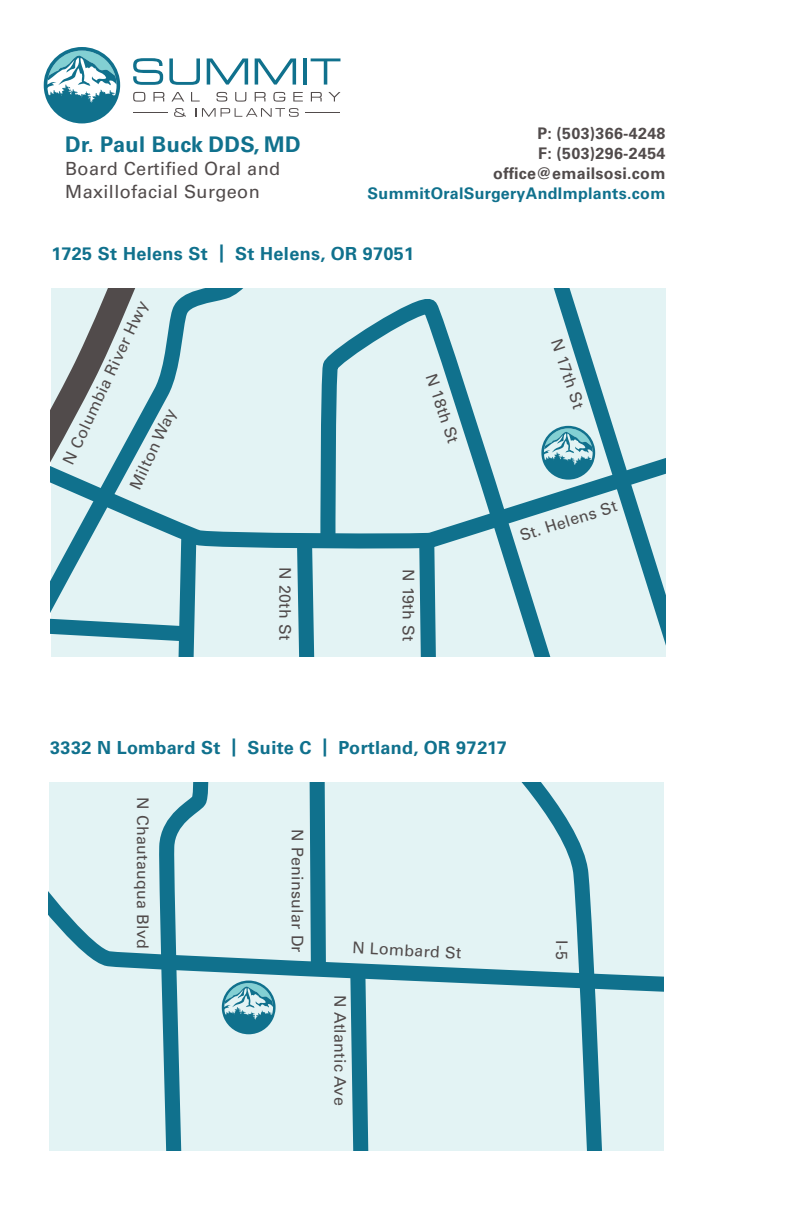
<style>
.page{position:relative;width:791px;height:1226px;background:#fff}
.page>*{position:absolute;margin:0;border:0;box-sizing:border-box;transform-origin:0 0}
.t1{font:700 21.6px "Univers LT Std";letter-spacing:.02em;color:#10718d}
.t2{font:18.2px/22.8px "Univers LT Std";letter-spacing:.02em;color:#514b4b}
.t3{font:700 18px "Univers LT Std";letter-spacing:.02em;color:#10718d}
.t4{font:16px "Univers LT Std";letter-spacing:.02em;color:#514b4b}
.t5{font:700 16px/20px "Univers LT Std";letter-spacing:.02em;color:#514b4b;text-align:right}
.t6{font:700 16px "Univers LT Std";letter-spacing:.02em;color:#10718d}
</style>
<div class="page">
<div style="left:49px;top:782px;width:614px;height:368px;background:#e3f3f4"></div>
<svg style="left:49px;top:892px;width:614px;height:100px"></svg>
<svg style="left:150px;top:782px;width:65px;height:368px"></svg>
<svg style="left:302px;top:782px;width:31px;height:203px"></svg>
<svg style="left:342px;top:955px;width:35px;height:195px"></svg>
<svg style="left:468px;top:782px;width:144px;height:368px"></svg>
<svg style="left:204px;top:288px;width:461px;height:368px;background:#c6e1e5"></svg>
<svg style="left:289px;top:525px;width:34px;height:131px;background:#7cb3c2"></svg>
<svg style="left:411px;top:525px;width:33px;height:131px;background:#7ab2c1"></svg>
<svg style="left:579px;top:640px;width:86px;height:16px"></svg>
<svg style="left:51px;top:288px;width:164px;height:367px;background:#b1ced4"></svg>
<svg style="left:44px;top:47px;width:76px;height:76px"></svg>
<svg style="left:133px;top:58px;width:30px;height:27px"></svg>
<svg style="left:169px;top:58px;width:31px;height:27px"></svg>
<svg style="left:207px;top:58px;width:41px;height:27px"></svg>
<svg style="left:255px;top:58px;width:41px;height:27px"></svg>
<hr style="left:303px;top:58px;width:3px;height:27px;background:#10718d">
<svg style="left:311px;top:58px;width:29px;height:27px"></svg>
<svg style="left:133px;top:92px;width:12px;height:10px"></svg>
<svg style="left:153px;top:92px;width:11px;height:9px"></svg>
<svg style="left:171px;top:92px;width:13px;height:9px"></svg>
<svg style="left:191px;top:92px;width:9px;height:9px"></svg>
<svg style="left:216px;top:92px;width:11px;height:10px"></svg>
<svg style="left:235px;top:92px;width:11px;height:10px"></svg>
<svg style="left:255px;top:92px;width:11px;height:9px"></svg>
<svg style="left:273px;top:92px;width:12px;height:10px"></svg>
<svg style="left:293px;top:92px;width:10px;height:9px"></svg>
<svg style="left:311px;top:92px;width:11px;height:9px"></svg>
<svg style="left:328px;top:92px;width:12px;height:9px"></svg>
<hr style="left:133px;top:112px;width:34px;height:1px;background:#514b4b">
<hr style="left:305px;top:112px;width:35px;height:1px;background:#514b4b">
<svg style="left:174px;top:108px;width:12px;height:9px"></svg>
<svg style="left:196px;top:108px;width:103px;height:9px"></svg>
<svg style="left:541px;top:426px;width:54px;height:53px;background:#77b2c0"></svg>
<svg style="left:222px;top:980px;width:53px;height:54px"></svg>
<h1 class="t1" style="left:65px;top:132px;width:237px">Dr. Paul Buck DDS, MD</h1>
<p class="t2" style="left:65px;top:157px;width:216px">Board Certified Oral and<br>Maxillofacial Surgeon</p>
<p class="t5" style="left:493px;top:124px;width:174px">P: (503)366-4248<br>F: (503)296-2454 office@emailsosi.com</p>
<p class="t6" style="left:367px;top:184px;width:299px">SummitOralSurgeryAndImplants.com</p>
<p class="t3" style="left:52px;top:243px;width:364px">1725 St Helens St | St Helens, OR 97051</p>
<p class="t4" style="left:59px;top:459px;width:179px;rotate:-65deg">N Columbia River Hwy</p>
<p class="t4" style="left:126px;top:484px;width:89px;rotate:-65deg">Milton Way</p>
<p class="t4" style="left:439px;top:371px;width:74px;rotate:71deg">N 18th St</p>
<p class="t4" style="left:295px;top:567px;width:74px;rotate:90deg">N 20th St</p>
<p class="t4" style="left:418px;top:569px;width:73px;rotate:90deg">N 19th St</p>
<p class="t4" style="left:565px;top:336px;width:74px;rotate:71deg">N 17th St</p>
<p class="t4" style="left:517px;top:527px;width:102px;rotate:-18deg">St. Helens St</p>
<p class="t3" style="left:50px;top:737px;width:458px">3332 N Lombard St | Suite C | Portland, OR 97217</p>
<p class="t4" style="left:152px;top:797px;width:153px;rotate:90deg">N Chautauqua Blvd</p>
<p class="t4" style="left:307px;top:829px;width:125px;rotate:90deg">N Peninsular Dr</p>
<p class="t4" style="left:353px;top:937px;width:111px;rotate:3deg">N Lombard St</p>
<p class="t4" style="left:350px;top:994px;width:112px;rotate:90deg">N Atlantic Ave</p>
<p class="t4" style="left:571px;top:940px;width:21px;rotate:90deg">I-5</p>
</div>
